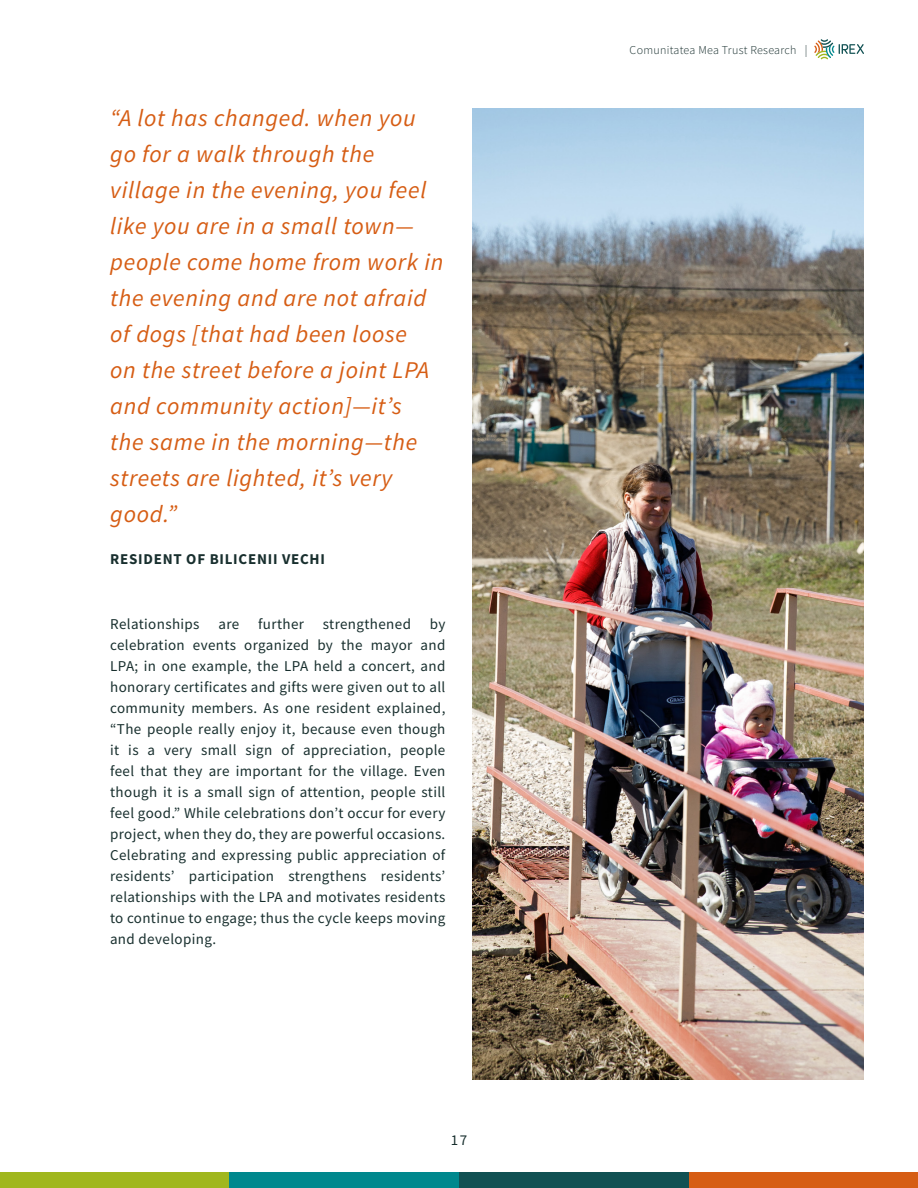
<style>
.page{position:relative;width:918px;height:1188px;background:#fff}
.page>*{position:absolute;margin:0;border:0;box-sizing:border-box;transform-origin:0 0}
.t1{font:italic 24px/36px "Source Sans Pro";letter-spacing:.03em;color:#d65d14}
.t2{font:15px/21px "Source Sans Pro";letter-spacing:.025em;color:#182f2e;text-align:justify}
.t3{font:700 15px "Source Sans Pro";letter-spacing:.05em;color:#182f2e}
.t4{font:300 12px "Source Sans Pro";letter-spacing:.025em;color:#182f2e}
</style>
<div class="page">
<img style="left:472px;top:108px;width:392px;height:972px">
<div style="left:0;top:1172px;width:230px;height:16px;background:#a0b71e"></div>
<div style="left:688px;top:1172px;width:230px;height:16px;background:#d65d14"></div>
<div style="left:459px;top:1172px;width:229px;height:16px;background:#115153"></div>
<div style="left:230px;top:1172px;width:229px;height:16px;background:#00888d"></div>
<svg style="left:814px;top:39px;width:50px;height:20px"></svg>
<p class="t1" style="left:110px;top:100px;width:335px">“A lot has changed. when you go for a walk through the village in the evening, you feel like you are in a small town— people come home from work in the evening and are not afraid of dogs [that had been loose<br>on the street before a joint LPA and community action]—it’s<br>the same in the morning—the streets are lighted, it’s very good.”</p>
<p class="t3" style="left:110px;top:549px;width:216px">RESIDENT OF BILICENII VECHI</p>
<p class="t2" style="left:110px;top:614px;width:91px">Relationships</p>
<p class="t2" style="left:218px;top:614px;width:22px">are</p>
<p class="t2" style="left:258px;top:614px;width:47px">further</p>
<p class="t2" style="left:323px;top:614px;width:90px">strengthened</p>
<p class="t2" style="left:110px;top:614px;width:337px;text-indent:320px">by celebration events organized by the mayor and LPA; in one example, the LPA held a concert, and honorary certificates and gifts were given out to all community members. As one resident explained, “The people really enjoy it, because even though it is a very small sign of appreciation, people feel that they are important for the village. Even though it is a small sign of attention, people still feel good.” While celebrations don’t occur for every project, when they do, they are powerful occasions.<br>Celebrating and expressing public appreciation of residents’ participation strengthens residents’ relationships with the LPA and motivates residents to continue to engage; thus the cycle keeps moving and developing.</p>
<p class="t2" style="left:451px;top:1130px;width:18px">17</p>
<p class="t4" style="left:630px;top:43px;width:179px">Comunitatea Mea Trust Research |</p>
</div>
